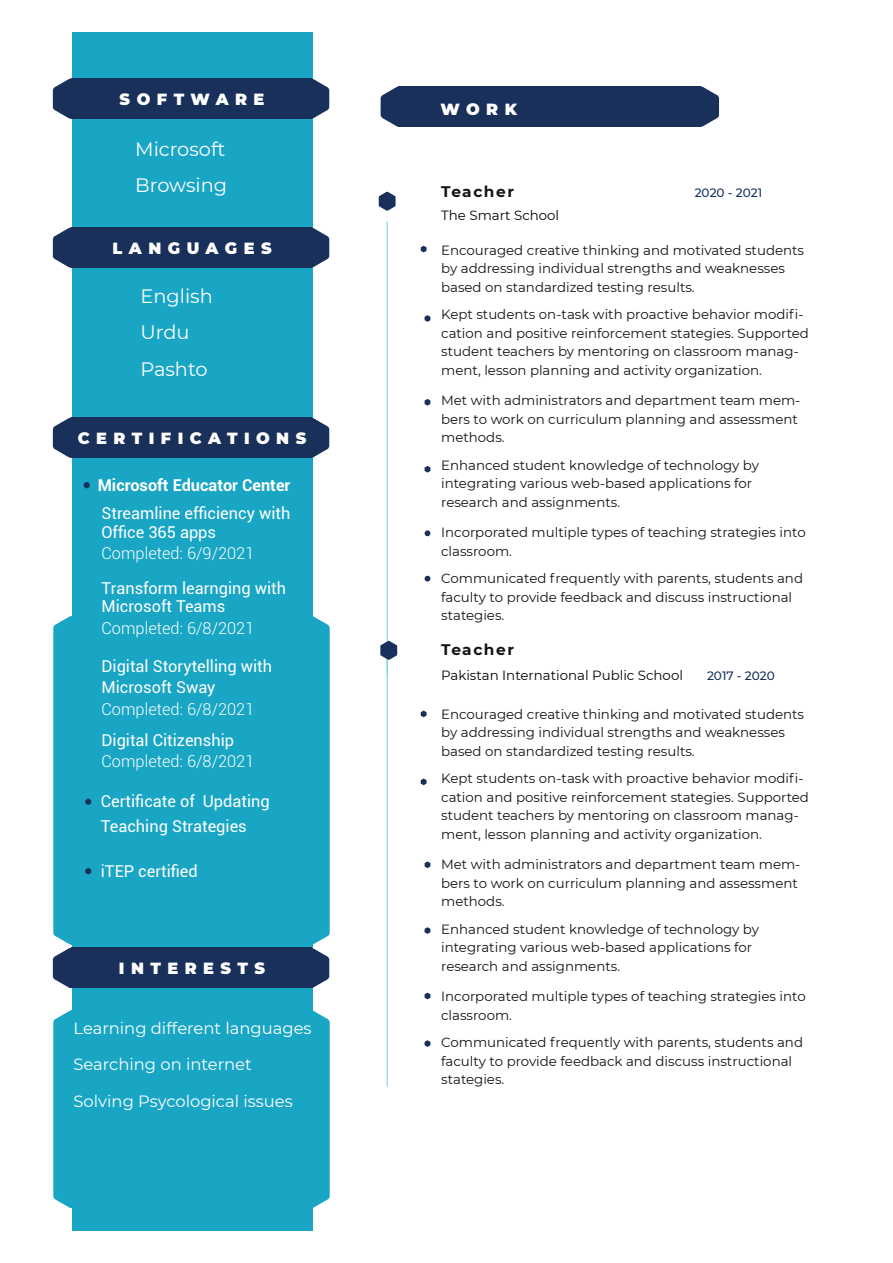
<style>
.page{position:relative;width:893px;height:1263px;background:#fff}
.page>*{position:absolute;margin:0;border:0;box-sizing:border-box;transform-origin:0 0}
.t1{font:19.35px/36.5px "Montserrat";color:#fff}
.t2{font:16.35px/18.5px "Roboto";color:#fff}
.t3{font:300 16.35px "Roboto";color:#fff}
.t4{font:16.35px "Montserrat";color:#fff}
.t5{font:700 16.35px "Roboto";color:#fff}
.t6{font:900 16.2px "Montserrat";letter-spacing:.4em;color:#fff}
.t7{font:700 15.3px "Montserrat";letter-spacing:.1em;color:#141313}
.t8{font:13.35px/18.5px "Montserrat";color:#141313}
.t9{font:13.35px "Montserrat";color:#050504}
.t10{font:500 12.15px "Montserrat";letter-spacing:-.005em;color:#18305a}
</style>
<div class="page">
<div style="left:72px;top:33px;width:240px;height:1198px;background:#19a6c5"></div>
<svg style="left:53px;top:1010px;width:19px;height:198px;background:#27abc8"></svg>
<svg style="left:312px;top:1010px;width:18px;height:198px;background:#27abc8"></svg>
<div style="left:71px;top:79px;width:241px;height:40px;background:#18305a"></div>
<svg style="left:53px;top:78px;width:36px;height:41px"></svg>
<svg style="left:293px;top:78px;width:36px;height:41px"></svg>
<div style="left:71px;top:227px;width:241px;height:41px;background:#18305a"></div>
<svg style="left:53px;top:227px;width:18px;height:41px"></svg>
<svg style="left:312px;top:227px;width:17px;height:41px"></svg>
<div style="left:71px;top:418px;width:241px;height:40px;background:#18305a"></div>
<svg style="left:53px;top:417px;width:36px;height:41px"></svg>
<svg style="left:293px;top:417px;width:36px;height:41px"></svg>
<div style="left:71px;top:948px;width:241px;height:40px;background:#18305a"></div>
<svg style="left:293px;top:616px;width:37px;height:372px"></svg>
<div style="left:399px;top:87px;width:302px;height:40px;background:#18305a"></div>
<svg style="left:683px;top:86px;width:36px;height:41px"></svg>
<svg style="left:381px;top:86px;width:35px;height:41px"></svg>
<svg style="left:379px;top:192px;width:17px;height:19px"></svg>
<svg style="left:421px;top:246px;width:6px;height:6px"></svg>
<svg style="left:425px;top:315px;width:5px;height:7px"></svg>
<svg style="left:425px;top:399px;width:5px;height:7px"></svg>
<svg style="left:425px;top:466px;width:5px;height:6px"></svg>
<svg style="left:425px;top:530px;width:5px;height:6px"></svg>
<svg style="left:425px;top:576px;width:5px;height:6px"></svg>
<hr style="left:387px;top:221px;width:1px;height:452px;background:#6dceea">
<svg style="left:421px;top:778px;width:6px;height:7px"></svg>
<svg style="left:421px;top:711px;width:6px;height:6px"></svg>
<svg style="left:425px;top:861px;width:5px;height:7px"></svg>
<svg style="left:425px;top:927px;width:5px;height:7px"></svg>
<svg style="left:425px;top:993px;width:5px;height:6px"></svg>
<svg style="left:425px;top:1040px;width:5px;height:7px"></svg>
<hr style="left:387px;top:652px;width:1px;height:435px;background:#6dceea">
<svg style="left:380px;top:641px;width:17px;height:19px"></svg>
<svg style="left:84px;top:482px;width:6px;height:7px"></svg>
<svg style="left:53px;top:616px;width:38px;height:372px"></svg>
<p class="t6" style="left:120px;top:87px;width:146px">SOFTWARE</p>
<h1 class="t1" style="left:135px;top:130px;width:93px">Microsoft<br>Browsing</h1>
<p class="t6" style="left:112px;top:236px;width:161px">LANGUAGES</p>
<h1 class="t1" style="left:140px;top:277px;width:74px">English<br>Urdu<br>Pashto</h1>
<p class="t6" style="left:78px;top:426px;width:230px">CERTIFICATIONS</p>
<p class="t5" style="left:98px;top:473px;width:194px">Microsoft Educator Center</p>
<p class="t2" style="left:101px;top:504px;width:190px">Streamline efficiency with<br>Office 365 apps</p>
<p class="t3" style="left:101px;top:542px;width:154px">Completed: 6/9/2021</p>
<p class="t2" style="left:101px;top:578px;width:186px">Transform learnging with<br>Microsoft Teams</p>
<p class="t3" style="left:101px;top:617px;width:154px">Completed: 6/8/2021</p>
<p class="t2" style="left:101px;top:655px;width:172px;line-height:21.5px">Digital Storytelling with<br>Microsoft Sway</p>
<p class="t3" style="left:101px;top:698px;width:154px">Completed: 6/8/2021</p>
<p class="t2" style="left:101px;top:730px;width:134px">Digital Citizenship</p>
<p class="t3" style="left:101px;top:750px;width:154px">Completed: 6/8/2021</p>
<p class="t2" style="left:101px;top:789px;width:170px;line-height:24.5px">Certificate of Updating<br>Teaching Strategies</p>
<p class="t2" style="left:101px;top:861px;width:98px">iTEP certified</p>
<p class="t6" style="left:119px;top:956px;width:148px">INTERESTS</p>
<p class="t4" style="left:74px;top:1017px;width:239px">Learning different languages</p>
<p class="t4" style="left:74px;top:1053px;width:180px">Searching on internet</p>
<p class="t4" style="left:74px;top:1090px;width:221px">Solving Psycological issues</p>
<p class="t6" style="left:441px;top:97px;width:78px">WORK</p>
<p class="t7" style="left:441px;top:181px;width:74px">Teacher</p>
<p class="t9" style="left:441px;top:206px;width:120px">The Smart School</p>
<p class="t10" style="left:695px;top:184px;width:69px">2020 - 2021</p>
<p class="t8" style="left:441px;top:241px;width:364px">Encouraged creative thinking and motivated students by addressing individual strengths and weaknesses based on standardized testing results.</p>
<p class="t8" style="left:441px;top:305px;width:369px">Kept students on-task with proactive behavior modifi&shy;cation and positive reinforcement stategies. Supported student teachers by mentoring on classroom manag&shy;ment, lesson planning and activity organization.</p>
<p class="t8" style="left:441px;top:391px;width:361px">Met with administrators and department team mem&shy;bers to work on curriculum planning and assessment methods.</p>
<p class="t8" style="left:441px;top:455px;width:319px">Enhanced student knowledge of technology by integrating various web-based applications for research and assignments.</p>
<p class="t8" style="left:441px;top:523px;width:366px">Incorporated multiple types of teaching strategies into classroom.</p>
<p class="t8" style="left:441px;top:569px;width:363px">Communicated frequently with parents, students and faculty to provide feedback and discuss instructional stategies.</p>
<p class="t7" style="left:441px;top:639px;width:74px">Teacher</p>
<p class="t9" style="left:441px;top:666px;width:243px">Pakistan International Public School</p>
<p class="t10" style="left:707px;top:668px;width:69px">2017 - 2020</p>
<p class="t8" style="left:441px;top:704px;width:364px">Encouraged creative thinking and motivated students by addressing individual strengths and weaknesses based on standardized testing results.</p>
<p class="t8" style="left:441px;top:769px;width:369px">Kept students on-task with proactive behavior modifi&shy;cation and positive reinforcement stategies. Supported student teachers by mentoring on classroom manag&shy;ment, lesson planning and activity organization.</p>
<p class="t8" style="left:441px;top:855px;width:361px">Met with administrators and department team mem&shy;bers to work on curriculum planning and assessment methods.</p>
<p class="t8" style="left:441px;top:919px;width:319px">Enhanced student knowledge of technology by integrating various web-based applications for research and assignments.</p>
<p class="t8" style="left:441px;top:987px;width:366px">Incorporated multiple types of teaching strategies into classroom.</p>
<p class="t8" style="left:441px;top:1032px;width:363px">Communicated frequently with parents, students and faculty to provide feedback and discuss instructional stategies.</p>
</div>
